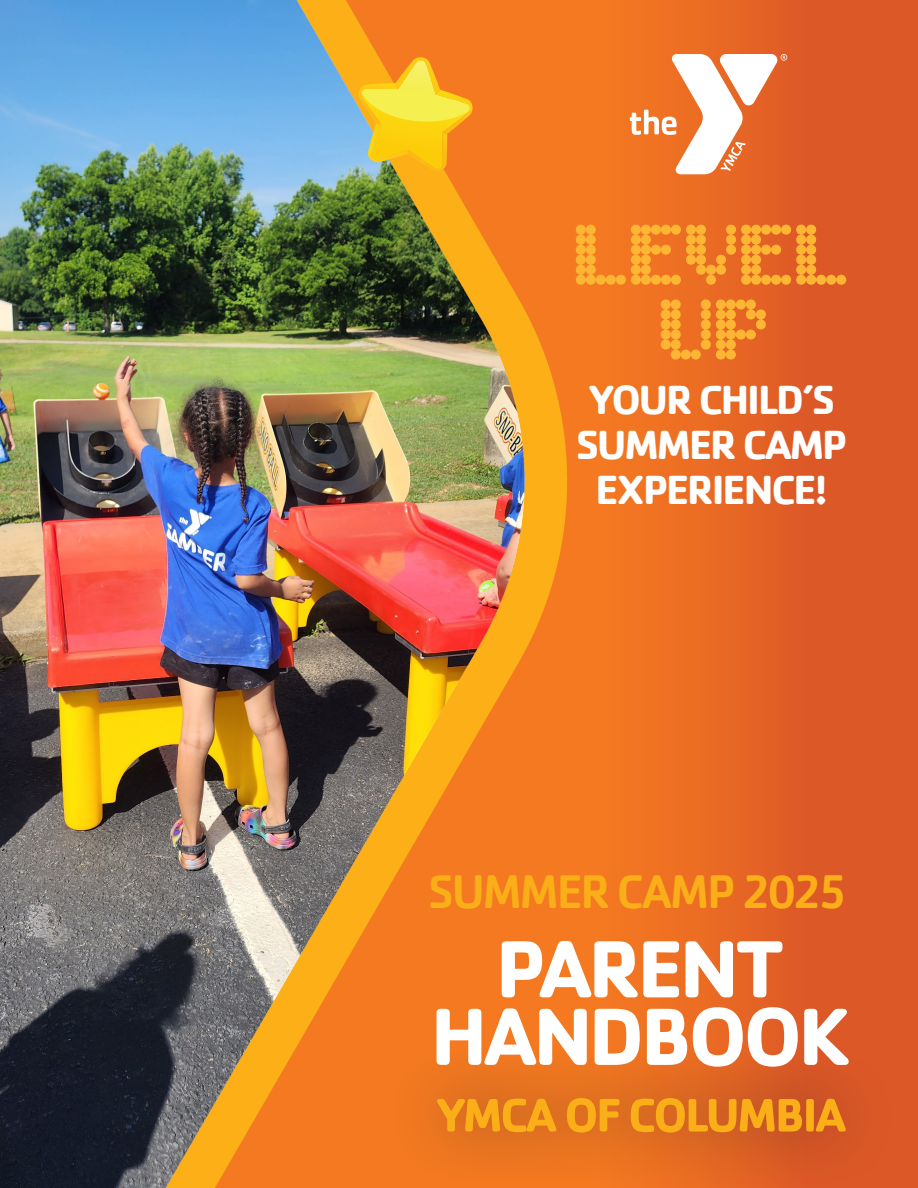
<style>
.page{position:relative;width:918px;height:1188px;background:#fff}
.page>*{position:absolute;margin:0;border:0;box-sizing:border-box;transform-origin:0 0}
.t1{font:700 84px/67.5px "Cachet";letter-spacing:-.05em;color:#fff;text-align:center}
.t2{font:500 48.75px "Cachet";letter-spacing:-.05em;color:#faaf18}
.t3{font:700 42px/45px "Cachet";letter-spacing:-.05em;color:#fff;text-align:center}
</style>
<div class="page">
<img style="left:0;top:0;width:133px;height:1188px">
<img style="left:133px;top:0;width:450px;height:1188px">
<div style="left:583px;top:0;width:335px;height:1188px;background:linear-gradient(to right,#f57a21,#d85028)"></div>
<svg style="left:358px;top:57px;width:115px;height:114px;background:#f0bb31"></svg>
<svg style="left:630px;top:54px;width:157px;height:120px"></svg>
<svg style="left:576px;top:225px;width:270px;height:60px;background:#f0882a"></svg>
<svg style="left:661px;top:299px;width:105px;height:61px;background:#f18c2a"></svg>
<div style="left:384px;top:1040px;width:516px;height:148px;background:#231f20;opacity:.5"></div>
<svg style="left:437px;top:1098px;width:409px;height:35px;background:#e8891c"></svg>
<p class="t3" style="left:576px;top:376px;width:273px">YOUR CHILD’S<br>SUMMER CAMP<br>EXPERIENCE!</p>
<p class="t2" style="left:428px;top:861px;width:422px">SUMMER CAMP 2025</p>
<p class="t1" style="left:431px;top:932px;width:421px">PARENT<br>HANDBOOK</p>
</div>
